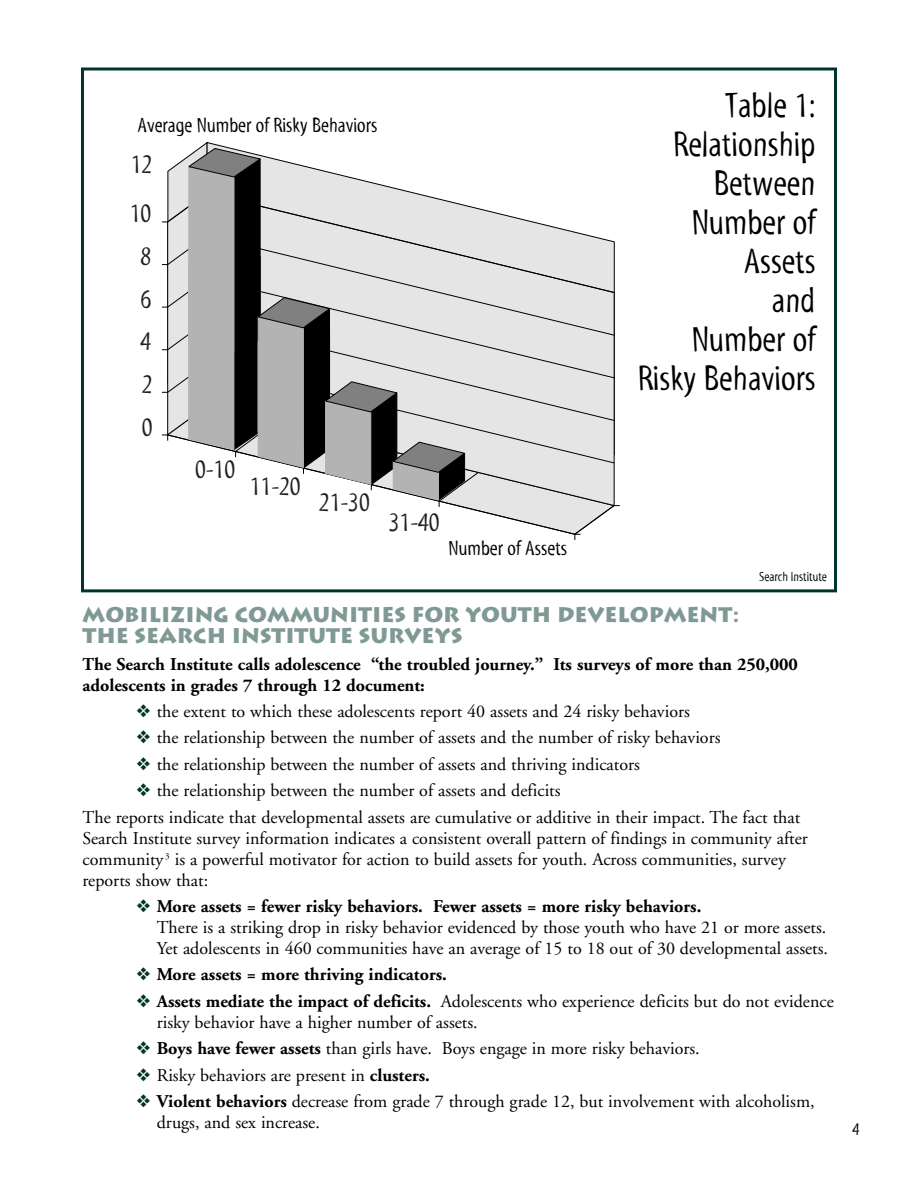
<style>
.page{position:relative;width:918px;height:1188px;background:#fff}
.page>*{position:absolute;margin:0;border:0;box-sizing:border-box;transform-origin:0 0}
.t1{font:36px/39px "Myriad Tilt";color:#000;text-align:right}
.t2{font:27px/42.8px "Myriad Tilt";color:#231f20}
.t3{font:900 21px/21px "Lithos";color:#809995}
.t4{font:21px "Myriad Tilt";color:#000}
.t5{font:18px/21px "Adobe Garamond";color:#000}
.t6{font:700 18px/21px "Adobe Garamond";color:#000}
.t7{font:18px "Myriad Tilt";color:#000}
.t8{font:13.5px "Myriad Tilt";color:#000}
.s1{color:#00342c}
.s2{font-weight:700}
</style>
<div class="page">
<svg style="left:162px;top:205px;width:458px;height:335px"></svg>
<svg style="left:167px;top:142px;width:298px;height:359px"></svg>
<div style="left:81px;top:68px;width:756px;height:524px;border:3px solid #00342c"></div>
<p class="t4" style="left:137px;top:117px;width:241px">Average Number of Risky Behaviors</p>
<h2 class="t2" style="left:130px;top:142px;width:24px;line-height:49.3px">12<br>10</h2>
<h2 class="t2" style="left:140px;top:237px;width:14px;text-align:justify">8<br>6<br>4<br>2<br>0</h2>
<h2 class="t2" style="left:195px;top:450px;width:42px">0-10</h2>
<h2 class="t2" style="left:250px;top:467px;width:52px">11-20</h2>
<h2 class="t2" style="left:319px;top:483px;width:52px">21-30</h2>
<h2 class="t2" style="left:389px;top:503px;width:52px">31-40</h2>
<p class="t4" style="left:449px;top:540px;width:120px">Number of Assets</p>
<h1 class="t1" style="left:638px;top:88px;width:179px">Table 1:<br>Relationship<br>Between<br>Number of<br>Assets<br>and<br>Number of<br>Risky Behaviors</h1>
<p class="t8" style="left:759px;top:571px;width:69px">Search Institute</p>
<p class="t3" style="left:82px;top:604px;width:658px">MOBILIZING COMMUNITIES FOR YOUTH DEVELOPMENT:<br>THE SEARCH INSTITUTE SURVEYS</p>
<p class="t6" style="left:82px;top:655px;width:717px">The Search Institute calls adolescence “the troubled journey.” Its surveys of more than 250,000 adolescents in grades 7 through 12 document:</p>
<p class="t5" style="left:136px;top:703px;width:555px"><span class="s1">❖</span> the extent to which these adolescents report 40 assets and 24 risky behaviors</p>
<p class="t5" style="left:137px;top:729px;width:586px"><span class="s1">❖</span> the relationship between the number of assets and the number of risky behaviors</p>
<p class="t5" style="left:137px;top:755px;width:505px"><span class="s1">❖</span> the relationship between the number of assets and thriving indicators</p>
<p class="t5" style="left:83px;top:779px;width:719px;line-height:26.4px;text-indent:54px"><span class="s1">❖</span> the relationship between the number of assets and deficits<br>The reports indicate that developmental assets are cumulative or additive in their impact. The fact that</p>
<p class="t5" style="left:82px;top:829px;width:727px">Search Institute survey information indicates a consistent overall pattern of findings in community after community <sup>3</sup> is a powerful motivator for action to build assets for youth. Across communities, survey reports show that:</p>
<p class="t5" style="left:157px;top:898px;width:673px;text-indent:-20px"><span class="s1">❖</span> <span class="s2">More assets = fewer risky behaviors. Fewer assets = more risky behaviors.<br></span>There is a striking drop in risky behavior evidenced by those youth who have 21 or more assets.<br>Yet adolescents in 460 communities have an average of 15 to 18 out of 30 developmental assets.</p>
<p class="t6" style="left:136px;top:966px;width:312px"><span class="s1">❖</span> More assets = more thriving indicators.</p>
<p class="t5" style="left:157px;top:992px;width:679px;text-indent:-20px"><span class="s1">❖</span> <span class="s2">Assets mediate the impact of deficits.</span> Adolescents who experience deficits but do not evidence risky behavior have a higher number of assets.</p>
<p class="t5" style="left:136px;top:1040px;width:565px"><span class="s1">❖</span> <span class="s2">Boys have fewer assets</span> than girls have. Boys engage in more risky behaviors.</p>
<p class="t5" style="left:136px;top:1066px;width:295px"><span class="s1">❖</span> Risky behaviors are present in <span class="s2">clusters.</span></p>
<p class="t5" style="left:157px;top:1093px;width:659px;text-indent:-20px"><span class="s1">❖</span> <span class="s2">Violent behaviors</span> decrease from grade 7 through grade 12, but involvement with alcoholism, drugs, and sex increase.</p>
<p class="t7" style="left:853px;top:1122px;width:9px">4</p>
</div>
